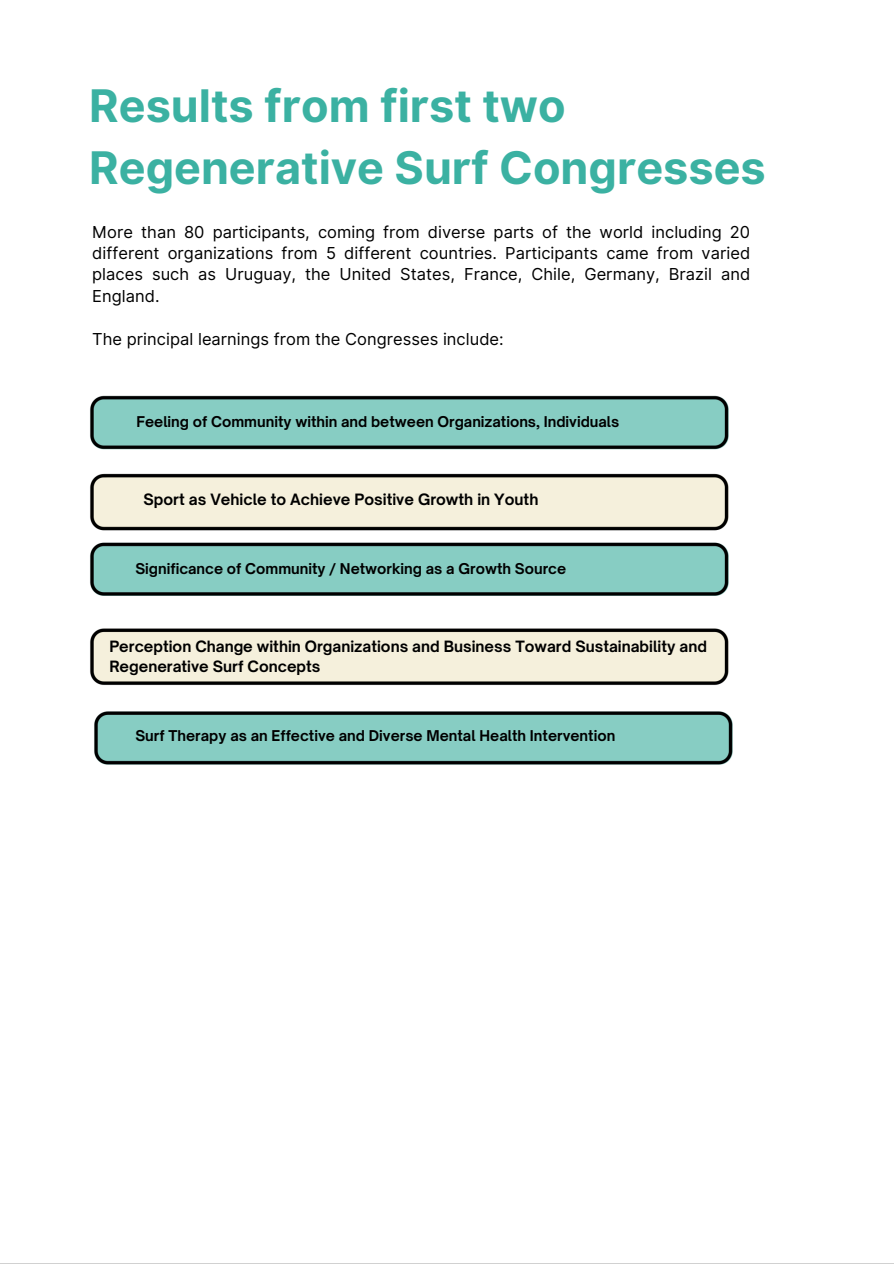
<style>
.page{position:relative;width:894px;height:1264px;background:#fff}
.page>*{position:absolute;margin:0;border:0;box-sizing:border-box;transform-origin:0 0}
.t1{font:700 45px/61.8px "Inter";color:#3bb1a2}
.t2{font:16.5px/21.3px "Inter";color:#000;text-align:justify}
.t3{font:700 15px "Open Sauce One";color:#000}
.t4{font:700 14.85px/20.2px "Open Sauce One";color:#000}
.t5{font:700 14.25px "Open Sauce One";color:#000}
</style>
<div class="page">
<img style="left:90px;top:395px;width:643px;height:370px">
<h1 class="t1" style="left:89px;top:75px;width:678px">Results from first two<br>Regenerative Surf Congresses</h1>
<h3 class="t2" style="left:92px;top:221px;width:659px">More than 80 participants, coming from diverse parts of the world including 20 different organizations from 5 different countries. Participants came from varied places such as Uruguay, the United States, France, Chile, Germany, Brazil and England.</h3>
<h3 class="t2" style="left:92px;top:328px;width:413px">The principal learnings from the Congresses include:</h3>
<p class="t5" style="left:136px;top:413px;width:484px">Feeling of Community within and between Organizations, Individuals</p>
<h2 class="t3" style="left:143px;top:489px;width:396px">Sport as Vehicle to Achieve Positive Growth in Youth</h2>
<h2 class="t5" style="left:135px;top:559px;width:432px">Significance of Community / Networking as a Growth Source</h2>
<p class="t4" style="left:109px;top:635px;width:599px">Perception Change within Organizations and Business Toward Sustainability and<br>Regenerative Surf Concepts</p>
<p class="t5" style="left:135px;top:727px;width:481px">Surf Therapy as an Effective and Diverse Mental Health Intervention</p>
</div>
